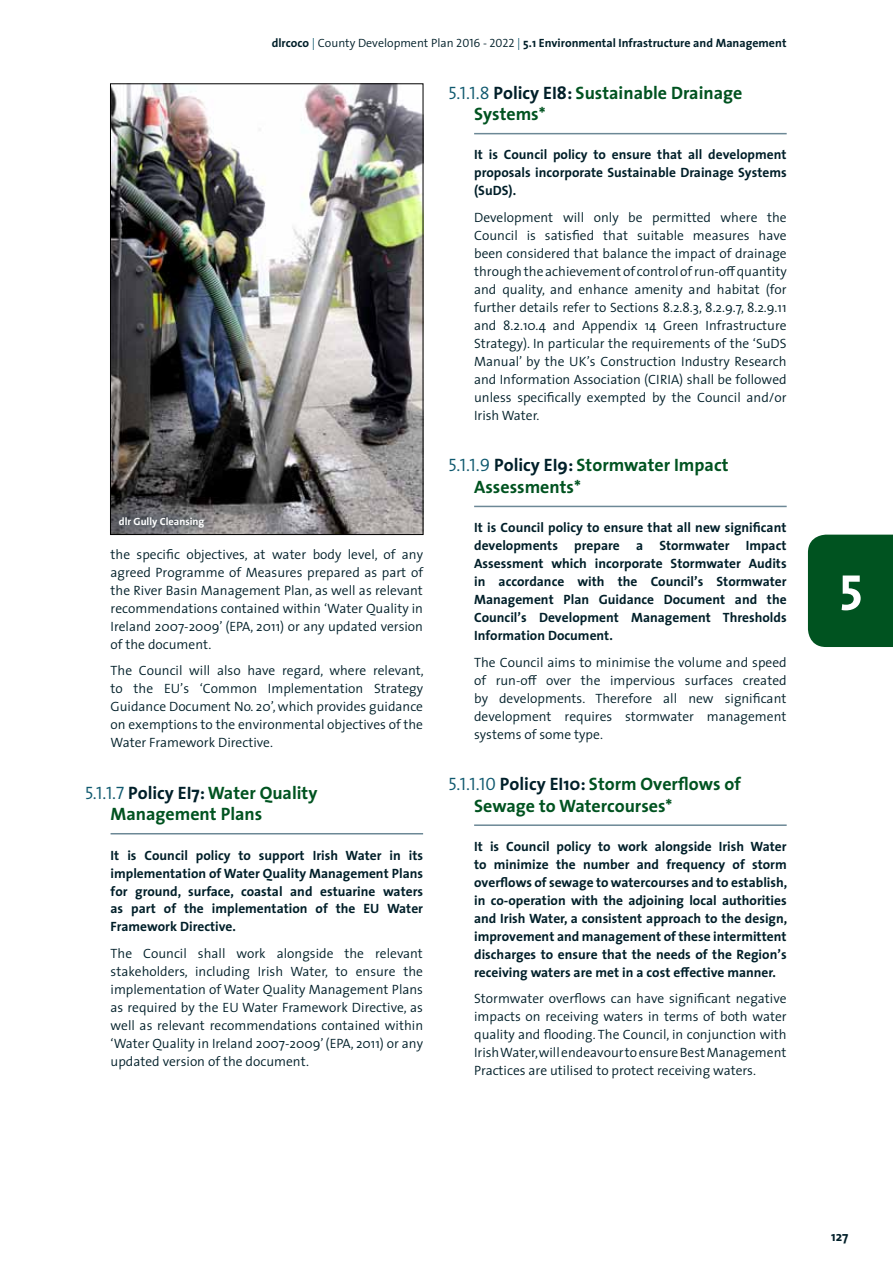
<style>
.page{position:relative;width:893px;height:1263px;background:#fff}
.page>*{position:absolute;margin:0;border:0;box-sizing:border-box;transform-origin:0 0}
.t1{font:51px "The Sans Bold Caps";color:#fff}
.t2{font:700 18px/21.6px "The Sans";color:#005320}
.t3{font:300 13.5px/18px "The Sans";color:#001f29;text-align:justify}
.t4{font:700 13.5px/18px "The Sans";color:#001f29;text-align:justify}
.t5{font:700 12px "The Sans";color:#001f29}
.t6{font:700 10.5px "The Sans";color:#fff}
.s1{font-weight:300;color:#0e586e}
.s2{font-weight:300}
.s3{font-family:"The Sans Semi Light Caps";font-weight:400}
.s4{font-family:"The Sans Semi Light Caps";font-weight:400;color:#0e586e}
.s5{color:#001f29}
</style>
<div class="page">
<hr style="left:111px;top:833px;width:312px;height:1px;background:#6c8896">
<hr style="left:474px;top:133px;width:313px;height:1px;background:#6c8896">
<hr style="left:474px;top:506px;width:313px;height:1px;background:#6c8896">
<hr style="left:474px;top:824px;width:313px;height:2px;background:#6c8896">
<img style="left:112px;top:86px;width:309px;height:447px">
<div style="left:110px;top:84px;width:313px;height:451px;border:1px solid #000"></div>
<div style="left:808px;top:535px;width:85px;height:112px;background:#005320"></div>
<div style="left:112px;top:509px;width:100px;height:26px;background:#001f29;opacity:.75"></div>
<p class="t5" style="left:272px;top:33px;width:516px">dlrcoco <span class="s1">|</span> <span class="s2">County Development Plan</span> <span class="s3">2016 - 2022</span> <span class="s1">|</span> 5.1 Environmental Infrastructure and Management</p>
<p class="t6" style="left:119px;top:512px;width:87px">dlr Gully Cleansing</p>
<p class="t3" style="left:111px;top:545px;width:314px">the specific objectives, at water body level, of any agreed Programme of Measures prepared as part of the River Basin Management Plan, as well as relevant recommendations contained within ‘Water Quality in Ireland 2007-2009’ (EPA, 2011) or any updated version of the document.</p>
<p class="t3" style="left:111px;top:661px;width:315px">The Council will also have regard, where relevant, to the EU’s ‘Common Implementation Strategy Guidance Document No. 20’, which provides guidance on exemptions to the environmental objectives of the Water Framework Directive.</p>
<h2 class="t2" style="left:111px;top:781px;width:208px;text-indent:-26px"><span class="s4">5.1.1.7</span> <span class="s5">Policy EI7:</span> Water Quality<br>Management Plans</h2>
<p class="t4" style="left:111px;top:845px;width:314px">It is Council policy to support Irish Water in its implementation of Water Quality Management Plans for ground, surface, coastal and estuarine waters as part of the implementation of the EU Water Framework Directive.</p>
<p class="t3" style="left:111px;top:944px;width:314px">The Council shall work alongside the relevant stakeholders, including Irish Water, to ensure the implementation of Water Quality Management Plans as required by the EU Water Framework Directive, as well as relevant recommendations contained within ‘Water Quality in Ireland 2007-2009’ (EPA, 2011) or any updated version of the document.</p>
<h2 class="t2" style="left:474px;top:81px;width:270px;text-indent:-26px"><span class="s4">5.1.1.8</span> <span class="s5">Policy EI8:</span> Sustainable Drainage<br>Systems*</h2>
<p class="t4" style="left:474px;top:145px;width:314px">It is Council policy to ensure that all development proposals incorporate Sustainable Drainage Systems (SuDS).</p>
<p class="t3" style="left:474px;top:208px;width:314px">Development will only be permitted where the Council is satisfied that suitable measures have been considered that balance the impact of drainage through the achievement of control of run-off quantity and quality, and enhance amenity and habitat (for further details refer to Sections 8.2.8.3, 8.2.9.7, 8.2.9.11 and 8.2.10.4 and Appendix 14 Green Infrastructure Strategy). In particular the requirements of the ‘SuDS Manual’ by the UK’s Construction Industry Research and Information Association (CIRIA) shall be followed unless specifically exempted by the Council and/or Irish Water.</p>
<h2 class="t2" style="left:474px;top:454px;width:256px;text-indent:-26px"><span class="s4">5.1.1.9</span> <span class="s5">Policy EI9:</span> Stormwater Impact<br>Assessments*</h2>
<p class="t4" style="left:474px;top:518px;width:314px">It is Council policy to ensure that all new significant developments prepare a Stormwater Impact Assessment which incorporate Stormwater Audits in accordance with the Council’s Stormwater Management Plan Guidance Document and the Council’s Development Management Thresholds Information Document.</p>
<p class="t3" style="left:474px;top:653px;width:314px">The Council aims to minimise the volume and speed of run-off over the impervious surfaces created by developments. Therefore all new significant development requires stormwater management systems of some type.</p>
<h2 class="t2" style="left:474px;top:773px;width:268px;text-indent:-26px"><span class="s4">5.1.1.10</span> <span class="s5">Policy EI10:</span> Storm Overflows of<br>Sewage to Watercourses*</h2>
<p class="t4" style="left:474px;top:837px;width:315px">It is Council policy to work alongside Irish Water to minimize the number and frequency of storm overflows of sewage to watercourses and to establish, in co-operation with the adjoining local authorities and Irish Water, a consistent approach to the design, improvement and management of these intermittent discharges to ensure that the needs of the Region’s receiving waters are met in a cost effective manner.</p>
<p class="t3" style="left:474px;top:989px;width:314px">Stormwater overflows can have significant negative impacts on receiving waters in terms of both water quality and flooding. The Council, in conjunction with Irish Water, will endeavour to ensure Best Management Practices are utilised to protect receiving waters.</p>
<h1 class="t1" style="left:839px;top:550px;width:25px">5</h1>
<p class="t4" style="left:831px;top:1227px;width:19px">127</p>
</div>
